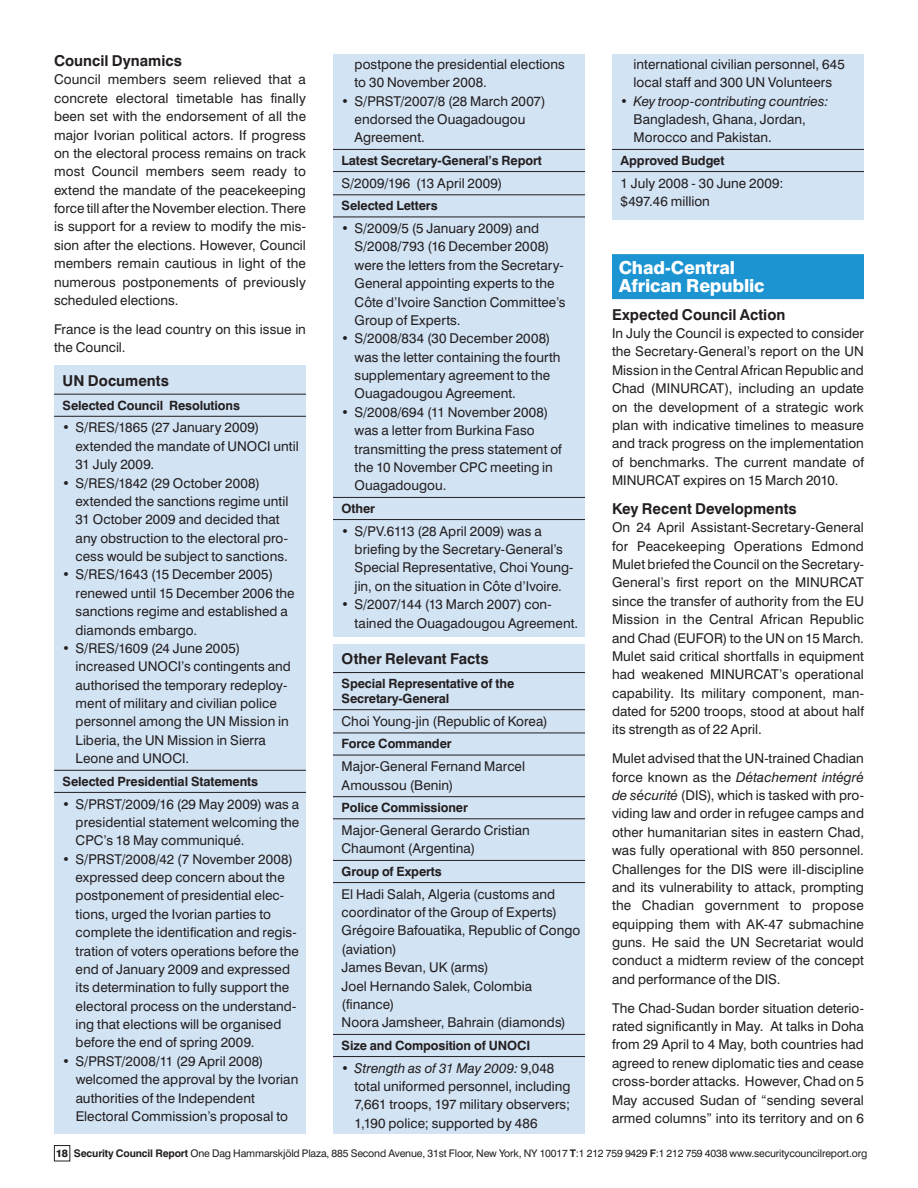
<style>
.page{position:relative;width:918px;height:1188px;background:#fff}
.page>*{position:absolute;margin:0;border:0;box-sizing:border-box;transform-origin:0 0}
.t1{font:800 18px/18px "Swiss 721 BT";letter-spacing:-.01em;color:#fff}
.t2{font:700 15px "Swiss 721 BT";color:#231f20}
.t3{font:13.5px/18.3px "Swiss 721 BT";letter-spacing:.005em;color:#231f20}
.t4{font:700 12.75px/15px "Swiss 721 BT";letter-spacing:-.01em;color:#231f20}
.t5{font:10.5px "Swiss 721 BT";letter-spacing:-.015em;color:#231f20}
.s1{font-style:italic}
.s2{font-weight:800}
.s3{font-weight:700}
</style>
<div class="page">
<div style="left:54px;top:1145px;width:16px;height:16px;border:1px solid #231f20"></div>
<div style="left:54px;top:366px;width:252px;height:768px;background:#d2e3f4"></div>
<div style="left:333px;top:54px;width:252px;height:583px;background:#d2e3f4"></div>
<div style="left:333px;top:645px;width:252px;height:489px;background:#d2e3f4"></div>
<div style="left:612px;top:54px;width:252px;height:165px;background:#d2e3f4"></div>
<hr style="left:54px;top:394px;width:252px;height:1px;background:#231f20">
<hr style="left:54px;top:416px;width:252px;height:1px;background:#231f20">
<hr style="left:54px;top:770px;width:252px;height:1px;background:#231f20">
<hr style="left:54px;top:792px;width:252px;height:1px;background:#231f20">
<hr style="left:333px;top:149px;width:252px;height:1px;background:#231f20">
<hr style="left:333px;top:171px;width:252px;height:1px;background:#231f20">
<hr style="left:333px;top:195px;width:252px;height:1px;background:#231f20">
<hr style="left:333px;top:217px;width:252px;height:1px;background:#231f20">
<hr style="left:333px;top:497px;width:252px;height:1px;background:#231f20">
<hr style="left:333px;top:519px;width:252px;height:1px;background:#231f20">
<hr style="left:333px;top:672px;width:252px;height:1px;background:#231f20">
<hr style="left:333px;top:709px;width:252px;height:1px;background:#231f20">
<hr style="left:333px;top:733px;width:252px;height:1px;background:#231f20">
<hr style="left:333px;top:755px;width:252px;height:1px;background:#231f20">
<hr style="left:333px;top:796px;width:252px;height:1px;background:#231f20">
<hr style="left:333px;top:819px;width:252px;height:1px;background:#231f20">
<hr style="left:333px;top:860px;width:252px;height:1px;background:#231f20">
<hr style="left:333px;top:882px;width:252px;height:1px;background:#231f20">
<hr style="left:333px;top:1034px;width:252px;height:1px;background:#231f20">
<hr style="left:333px;top:1056px;width:252px;height:1px;background:#231f20">
<hr style="left:612px;top:149px;width:252px;height:1px;background:#231f20">
<hr style="left:612px;top:171px;width:252px;height:1px;background:#231f20">
<div style="left:612px;top:254px;width:252px;height:27px;background:#1c94d2"></div>
<div style="left:612px;top:272px;width:252px;height:27px;background:#1c94d2"></div>
<p class="t2" style="left:54px;top:52px;width:129px">Council Dynamics</p>
<p class="t3" style="left:54px;top:70px;width:254px;text-align:justify">Council members seem relieved that a concrete electoral timetable has finally been set with the endorsement of all the major Ivorian political actors. If progress on the electoral process remains on track most Council members seem ready to extend the mandate of the peacekeeping force till after the November election. There is support for a review to modify the mis&shy;sion after the elections. However, Council members remain cautious in light of the numerous postponements of previously scheduled elections.</p>
<p class="t3" style="left:54px;top:320px;width:253px">France is the lead country on this issue in the Council.</p>
<p class="t2" style="left:63px;top:371px;width:108px">UN Documents</p>
<p class="t4" style="left:63px;top:397px;width:179px">Selected Council Resolutions</p>
<p class="t3" style="left:76px;top:418px;width:225px;text-indent:-14px">• S/RES/1865 (27 January 2009) extended the mandate of UNOCI until<br>31 July 2009.</p>
<p class="t3" style="left:76px;top:473px;width:214px;text-indent:-14px">• S/RES/1842 (29 October 2008) extended the sanctions regime until 31 October 2009 and decided that any obstruction to the electoral pro&shy;cess would be subject to sanctions.</p>
<p class="t3" style="left:76px;top:565px;width:220px;text-indent:-14px">• S/RES/1643 (15 December 2005) renewed until 15 December 2006 the sanctions regime and established a diamonds embargo.</p>
<p class="t3" style="left:76px;top:639px;width:217px;text-indent:-14px">• S/RES/1609 (24 June 2005) increased UNOCI’s contingents and authorised the temporary redeploy&shy;ment of military and civilian police personnel among the UN Mission in<br>Liberia, the UN Mission in Sierra<br>Leone and UNOCI.</p>
<p class="t4" style="left:63px;top:774px;width:197px">Selected Presidential Statements</p>
<p class="t3" style="left:76px;top:794px;width:225px;text-align:justify;text-indent:-14px">• S/PRST/2009/16 (29 May 2009) was a presidential statement welcoming the CPC’s 18 May communiqué.</p>
<p class="t3" style="left:76px;top:850px;width:225px;text-indent:-14px">• S/PRST/2008/42 (7 November 2008) expressed deep concern about the postponement of presidential elec&shy;tions, urged the Ivorian parties to complete the identification and regis&shy;tration of voters operations before the end of January 2009 and expressed its determination to fully support the electoral process on the understand&shy;ing that elections will be organised before the end of spring 2009.</p>
<p class="t3" style="left:76px;top:1052px;width:224px;text-indent:-14px">• S/PRST/2008/11 (29 April 2008) welcomed the approval by the Ivorian authorities of the Independent Electoral Commission’s proposal to</p>
<p class="t3" style="left:355px;top:55px;width:212px">postpone the presidential elections to 30 November 2008.</p>
<p class="t3" style="left:355px;top:92px;width:193px;text-indent:-14px">• S/PRST/2007/8 (28 March 2007) endorsed the Ouagadougou<br>Agreement.</p>
<p class="t4" style="left:342px;top:153px;width:202px">Latest Secretary-General’s Report</p>
<p class="t3" style="left:342px;top:174px;width:162px">S/2009/196 (13 April 2009)</p>
<p class="t4" style="left:342px;top:198px;width:97px">Selected Letters</p>
<p class="t3" style="left:355px;top:219px;width:213px;text-indent:-14px">• S/2009/5 (5 January 2009) and<br>S/2008/793 (16 December 2008) were the letters from the Secretary-<br>General appointing experts to the<br>Côte d’Ivoire Sanction Committee’s<br>Group of Experts.</p>
<p class="t3" style="left:355px;top:329px;width:207px;text-indent:-14px">• S/2008/834 (30 December 2008) was the letter containing the fourth supplementary agreement to the<br>Ouagadougou Agreement.</p>
<p class="t3" style="left:355px;top:403px;width:209px;text-indent:-14px">• S/2008/694 (11 November 2008) was a letter from Burkina Faso transmitting the press statement of the 10 November CPC meeting in<br>Ouagadougou.</p>
<p class="t4" style="left:342px;top:501px;width:35px">Other</p>
<p class="t3" style="left:355px;top:522px;width:220px;text-indent:-14px">• S/PV.6113 (28 April 2009) was a briefing by the Secretary-General’s Special Representative, Choi Young&shy;jin, on the situation in Côte d’Ivoire.</p>
<p class="t3" style="left:355px;top:595px;width:225px;text-indent:-14px">• S/2007/144 (13 March 2007) con&shy;tained the Ouagadougou Agreement.</p>
<p class="t2" style="left:342px;top:649px;width:148px">Other Relevant Facts</p>
<p class="t4" style="left:342px;top:676px;width:174px">Special Representative of the<br>Secretary-General</p>
<p class="t3" style="left:342px;top:712px;width:208px">Choi Young-jin (Republic of Korea)</p>
<p class="t4" style="left:342px;top:736px;width:112px">Force Commander</p>
<p class="t3" style="left:342px;top:757px;width:185px">Major-General Fernand Marcel<br>Amoussou (Benin)</p>
<p class="t4" style="left:342px;top:800px;width:128px">Police Commissioner</p>
<p class="t3" style="left:342px;top:821px;width:190px">Major-General Gerardo Cristian<br>Chaumont (Argentina)</p>
<p class="t4" style="left:342px;top:864px;width:102px">Group of Experts</p>
<p class="t3" style="left:342px;top:885px;width:240px">El Hadi Salah, Algeria (customs and coordinator of the Group of Experts)<br>Grégoire Bafouatika, Republic of Congo (aviation)<br>James Bevan, UK (arms)<br>Joel Hernando Salek, Colombia (finance)<br>Noora Jamsheer, Bahrain (diamonds)</p>
<p class="t4" style="left:342px;top:1038px;width:190px">Size and Composition of UNOCI</p>
<p class="t3" style="left:355px;top:1059px;width:217px;text-indent:-14px">• <span class="s1">Strength as of 31 May 2009:</span> 9,048 total uniformed personnel, including 7,661 troops, 197 military observers; 1,190 police; supported by 486</p>
<p class="t3" style="left:634px;top:55px;width:213px">international civilian personnel, 645 local staff and 300 UN Volunteers</p>
<p class="t3" style="left:634px;top:92px;width:196px;text-indent:-14px">• <span class="s1">Key troop-contributing countries:<br></span>Bangladesh, Ghana, Jordan,<br>Morocco and Pakistan.</p>
<p class="t4" style="left:621px;top:153px;width:105px">Approved Budget</p>
<p class="t3" style="left:621px;top:174px;width:164px">1 July 2008 - 30 June 2009: $497.46 million</p>
<h1 class="t1" style="left:619px;top:258px;width:147px">Chad-Central<br>African Republic</h1>
<p class="t2" style="left:612px;top:305px;width:175px">Expected Council Action</p>
<p class="t3" style="left:612px;top:324px;width:254px;text-align:justify">In July the Council is expected to consider the Secretary-General’s report on the UN Mission in the Central African Republic and Chad (MINURCAT), including an update on the development of a strategic work plan with indicative timelines to measure and track progress on the implementation of benchmarks. The current mandate of MINURCAT expires on 15 March 2010.</p>
<p class="t2" style="left:612px;top:499px;width:186px">Key Recent Developments</p>
<p class="t3" style="left:612px;top:518px;width:254px;text-align:justify">On 24 April Assistant-Secretary-General for Peacekeeping Operations Edmond Mulet briefed the Council on the Secretary-General’s first report on the MINURCAT since the transfer of authority from the EU Mission in the Central African Republic and Chad (EUFOR) to the UN on 15 March.<br>Mulet said critical shortfalls in equipment had weakened MINURCAT’s operational capability. Its military component, man&shy;dated for 5200 troops, stood at about half its strength as of 22 April.</p>
<p class="t3" style="left:612px;top:749px;width:254px;text-align:justify">Mulet advised that the UN-trained Chadian force known as the <span class="s1">Détachement intégré de sécurité</span> (DIS), which is tasked with pro&shy;viding law and order in refugee camps and other humanitarian sites in eastern Chad, was fully operational with 850 personnel.<br>Challenges for the DIS were ill-discipline and its vulnerability to attack, prompting the Chadian government to propose equipping them with AK-47 submachine guns. He said the UN Secretariat would conduct a midterm review of the concept and performance of the DIS.</p>
<p class="t3" style="left:612px;top:999px;width:254px;text-align:justify">The Chad-Sudan border situation deterio&shy;rated significantly in May. At talks in Doha from 29 April to 4 May, both countries had agreed to renew diplomatic ties and cease cross-border attacks. However, Chad on 5<br>May accused Sudan of “sending several armed columns” into its territory and on 6</p>
<p class="t5" style="left:56px;top:1147px;width:813px"><span class="s2">18</span> <span class="s3">Security Council Report</span> One Dag Hammarskjöld Plaza, 885 Second Avenue, 31st Floor, New York, NY 10017 <span class="s3">T</span>:1 212 759 9429 <span class="s3">F</span>:1 212 759 4038 www.securitycouncilreport.org</p>
</div>
